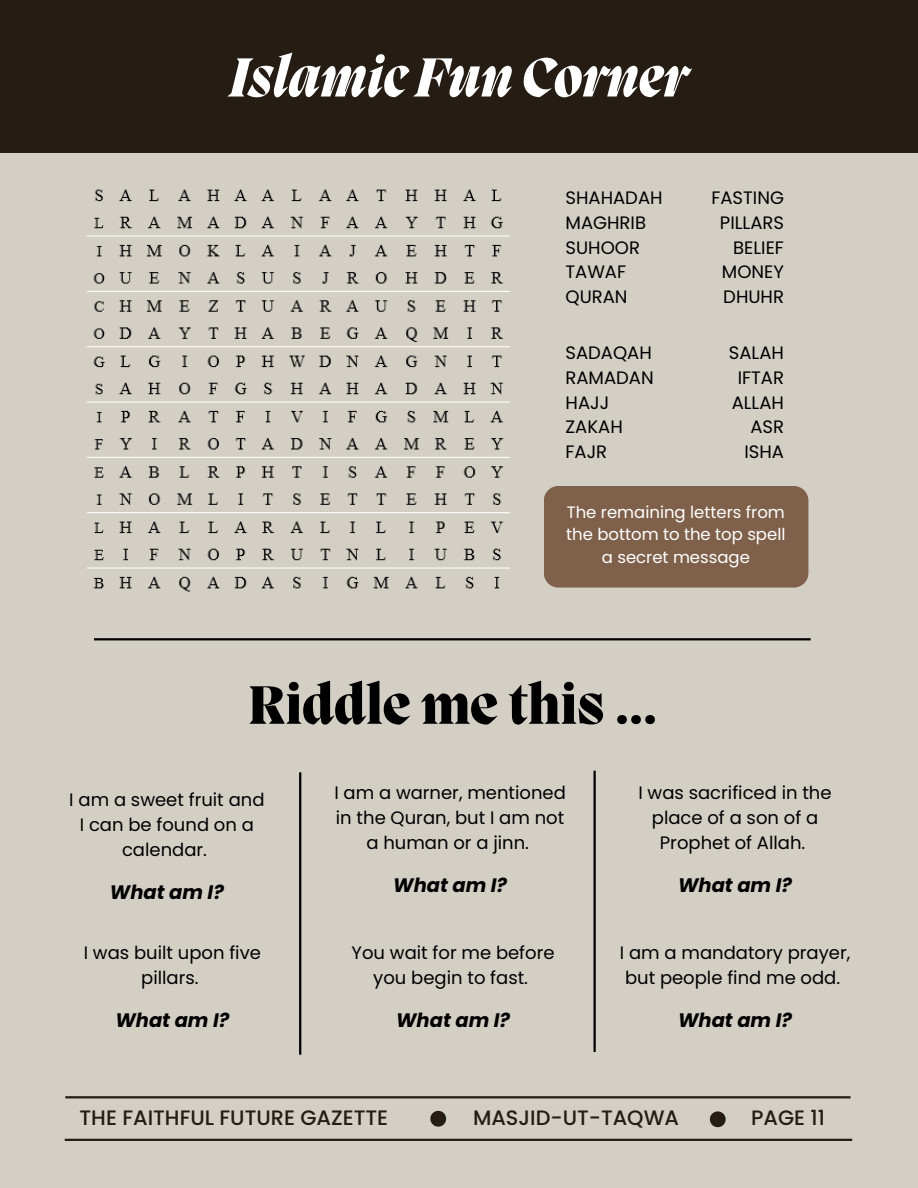
<style>
.page{position:relative;width:918px;height:1188px;background:#d3cfc5}
.page>*{position:absolute;margin:0;border:0;box-sizing:border-box;transform-origin:0 0}
.t1{font:italic 800 56.55px "Migra";color:#fff}
.t2{font:800 55.5px "Migra";color:#000}
.t3{font:500 20.85px "Poppins";color:#251c14}
.t4{font:italic 700 19.5px "Poppins";color:#000}
.t5{font:18px/25px "Poppins";color:#000;text-align:center}
.t6{font:16.5px/22.5px "Poppins";color:#fff;text-align:center}
</style>
<div class="page">
<img style="left:88px;top:189px;width:422px;height:403px">
<div style="left:544px;top:486px;width:264px;height:102px;background:#7f604a"></div>
<hr style="left:94px;top:638px;width:717px;height:2px;background:#000">
<hr style="left:299px;top:772px;width:2px;height:283px;background:#000">
<hr style="left:594px;top:771px;width:2px;height:281px;background:#000">
<div style="left:0;top:0;width:918px;height:153px;background:#251c14"></div>
<hr style="left:65px;top:1096px;width:786px;height:2px;background:#251c14">
<hr style="left:65px;top:1139px;width:787px;height:2px;background:#251c14">
<svg style="left:430px;top:1111px;width:16px;height:16px"></svg>
<svg style="left:710px;top:1111px;width:16px;height:16px"></svg>
<p class="t1" style="left:230px;top:51px;width:459px">Islamic Fun Corner</p>
<p class="t5" style="left:566px;top:185px;width:99px">SHAHADAH</p>
<p class="t5" style="left:566px;top:210px;width:82px">MAGHRIB</p>
<p class="t5" style="left:566px;top:235px;width:76px">SUHOOR</p>
<p class="t5" style="left:566px;top:260px;width:62px">TAWAF</p>
<p class="t5" style="left:566px;top:284px;width:64px">QURAN</p>
<p class="t5" style="left:566px;top:340px;width:88px">SADAQAH</p>
<p class="t5" style="left:566px;top:365px;width:90px">RAMADAN</p>
<p class="t5" style="left:566px;top:390px;width:45px">HAJJ</p>
<p class="t5" style="left:566px;top:415px;width:59px">ZAKAH</p>
<p class="t5" style="left:566px;top:439px;width:43px">FAJR</p>
<p class="t5" style="left:711px;top:185px;width:74px">FASTING</p>
<p class="t5" style="left:720px;top:210px;width:66px">PILLARS</p>
<p class="t5" style="left:733px;top:235px;width:52px">BELIEF</p>
<p class="t5" style="left:722px;top:260px;width:64px">MONEY</p>
<p class="t5" style="left:723px;top:284px;width:62px">DHUHR</p>
<p class="t5" style="left:729px;top:340px;width:57px">SALAH</p>
<p class="t5" style="left:738px;top:365px;width:48px">IFTAR</p>
<p class="t5" style="left:732px;top:390px;width:54px">ALLAH</p>
<p class="t5" style="left:750px;top:415px;width:35px">ASR</p>
<p class="t5" style="left:744px;top:439px;width:41px">ISHA</p>
<p class="t6" style="left:566px;top:501px;width:221px">The remaining letters from the bottom to the top spell a secret message</p>
<p class="t2" style="left:248px;top:679px;width:411px">Riddle me this ...</p>
<p class="t5" style="left:69px;top:787px;width:197px">I am a sweet fruit and<br>I can be found on a calendar.</p>
<p class="t4" style="left:110px;top:878px;width:115px">What am I?</p>
<p class="t5" style="left:84px;top:940px;width:179px">I was built upon five pillars.</p>
<p class="t4" style="left:115px;top:1006px;width:115px">What am I?</p>
<p class="t5" style="left:334px;top:780px;width:233px">I am a warner, mentioned in the Quran, but I am not a human or a jinn.</p>
<p class="t4" style="left:393px;top:871px;width:115px">What am I?</p>
<p class="t5" style="left:352px;top:940px;width:205px">You wait for me before you begin to fast.</p>
<p class="t4" style="left:396px;top:1006px;width:115px">What am I?</p>
<p class="t5" style="left:638px;top:780px;width:195px">I was sacrificed in the place of a son of a<br>Prophet of Allah.</p>
<p class="t4" style="left:678px;top:871px;width:115px">What am I?</p>
<p class="t5" style="left:620px;top:940px;width:232px;text-align:left">I am a mandatory prayer, but people find me odd.</p>
<p class="t4" style="left:678px;top:1006px;width:115px">What am I?</p>
<p class="t3" style="left:80px;top:1103px;width:310px">THE FAITHFUL FUTURE GAZETTE</p>
<p class="t3" style="left:473px;top:1103px;width:207px">MASJID-UT-TAQWA</p>
<p class="t3" style="left:751px;top:1103px;width:75px">PAGE 11</p>
</div>
